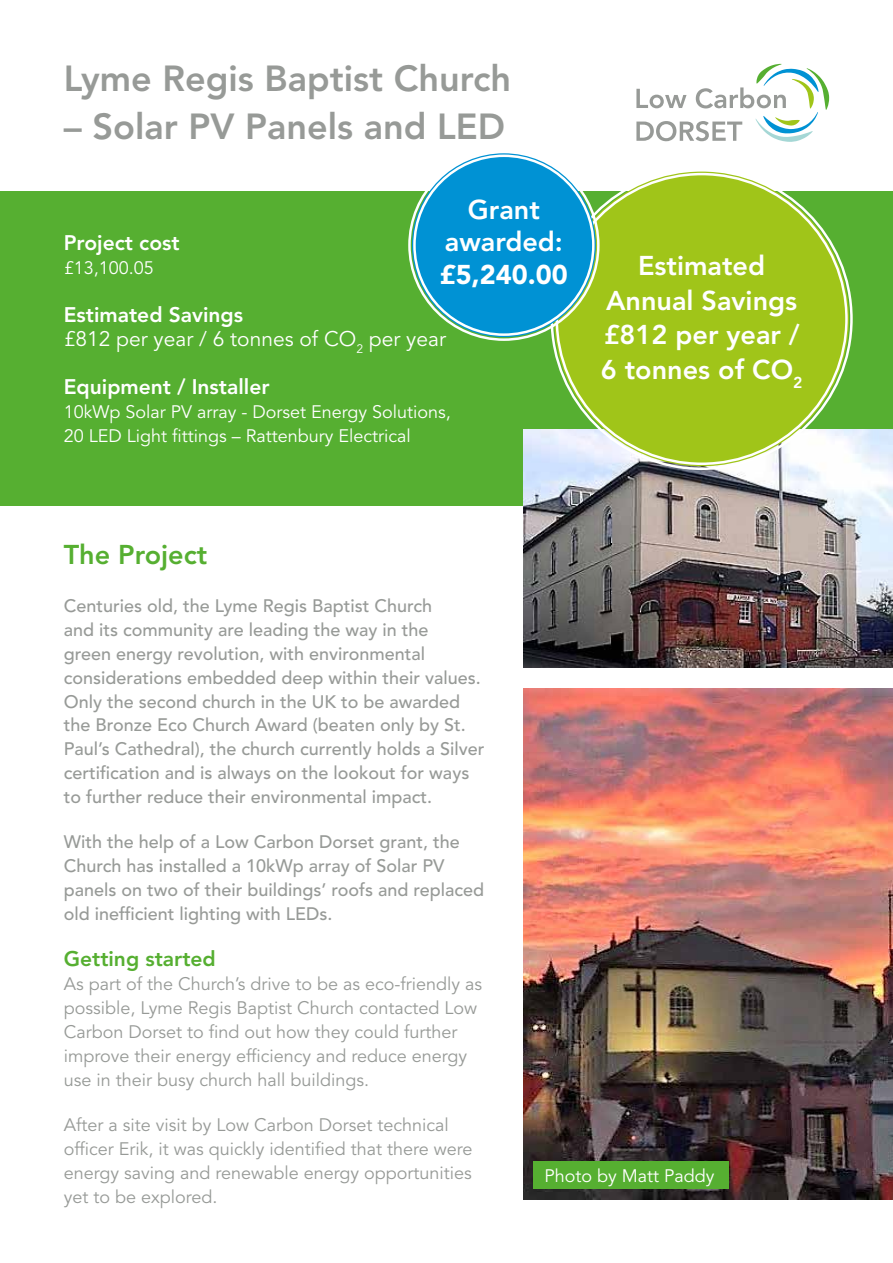
<style>
.page{position:relative;width:893px;height:1263px;background:#fff}
.page>*{position:absolute;margin:0;border:0;box-sizing:border-box;transform-origin:0 0}
.t1{font:800 36px "Avenir LT Std";color:#979a97}
.t2{font:800 27px/34.5px "Avenir LT Std";color:#fff;text-align:center}
.t3{font:800 27px "Avenir LT Std";color:#56af31}
.t4{font:900 27px "Avenir LT Std";color:#fff}
.t5{font:21px/24px "Avenir LT Std";color:#fff}
.t6{font:800 21px "Avenir LT Std";color:#fff}
.t7{font:800 21px "Avenir LT Std";color:#56af31}
.t8{font:500 18px/24px "Avenir LT Std";color:#979a97}
.t9{font:18px/24px "Avenir LT Std";color:#979a97}
.t10{font:18px/24px "Avenir LT Std";color:#fff}
.s1{font-weight:800}
</style>
<div class="page">
<div style="left:0;top:191px;width:893px;height:315px;background:#56af31"></div>
<svg style="left:636px;top:64px;width:193px;height:78px"></svg>
<img style="left:523px;top:429px;width:370px;height:239px">
<img style="left:523px;top:689px;width:370px;height:510px">
<div style="left:554px;top:172px;width:295px;height:294px;background:#a0c519;border-radius:50%"></div>
<div style="left:412px;top:153px;width:184px;height:184px;background:#0092d4;border-radius:50%"></div>
<div style="left:533px;top:1161px;width:196px;height:28px;background:#56af31"></div>
<h1 class="t1" style="left:64px;top:57px;width:449px">Lyme Regis Baptist Church</h1>
<h1 class="t1" style="left:64px;top:105px;width:443px">– Solar PV Panels and LED</h1>
<h2 class="t2" style="left:445px;top:193px;width:120px;line-height:32.4px">Grant awarded:</h2>
<h2 class="t4" style="left:440px;top:258px;width:129px">£5,240.00</h2>
<p class="t6" style="left:64px;top:230px;width:117px">Project cost</p>
<p class="t10" style="left:64px;top:256px;width:92px">£13,100.05</p>
<p class="t5" style="left:64px;top:303px;width:384px"><span class="s1">Estimated Savings<br></span>£812 per year / 6 tonnes of CO<sub>2</sub> per year</p>
<p class="t6" style="left:64px;top:374px;width:207px">Equipment / Installer</p>
<p class="t10" style="left:64px;top:400px;width:388px">10kWp Solar PV array - Dorset Energy Solutions,<br>20 LED Light fittings – Rattenbury Electrical</p>
<h2 class="t2" style="left:601px;top:249px;width:203px">Estimated<br>Annual Savings £812 per year /<br>6 tonnes of CO<sub>2</sub></h2>
<h2 class="t3" style="left:64px;top:538px;width:145px">The Project</h2>
<p class="t8" style="left:64px;top:594px;width:422px">Centuries old, the Lyme Regis Baptist Church<br>and its community are leading the way in the<br>green energy revolution, with environmental considerations embedded deep within their values.<br>Only the second church in the UK to be awarded the Bronze Eco Church Award (beaten only by St.<br>Paul’s Cathedral), the church currently holds a Silver certification and is always on the lookout for ways to further reduce their environmental impact.</p>
<p class="t8" style="left:64px;top:831px;width:422px">With the help of a Low Carbon Dorset grant, the Church has installed a 10kWp array of Solar PV panels on two of their buildings’ roofs and replaced old inefficient lighting with LEDs.</p>
<p class="t7" style="left:64px;top:946px;width:154px">Getting started</p>
<p class="t9" style="left:64px;top:972px;width:420px">As part of the Church’s drive to be as eco-friendly as possible, Lyme Regis Baptist Church contacted Low Carbon Dorset to find out how they could further improve their energy efficiency and reduce energy use in their busy church hall buildings.</p>
<p class="t9" style="left:64px;top:1113px;width:410px">After a site visit by Low Carbon Dorset technical officer Erik, it was quickly identified that there were energy saving and renewable energy opportunities yet to be explored.</p>
<p class="t10" style="left:544px;top:1164px;width:172px">Photo by Matt Paddy</p>
</div>
